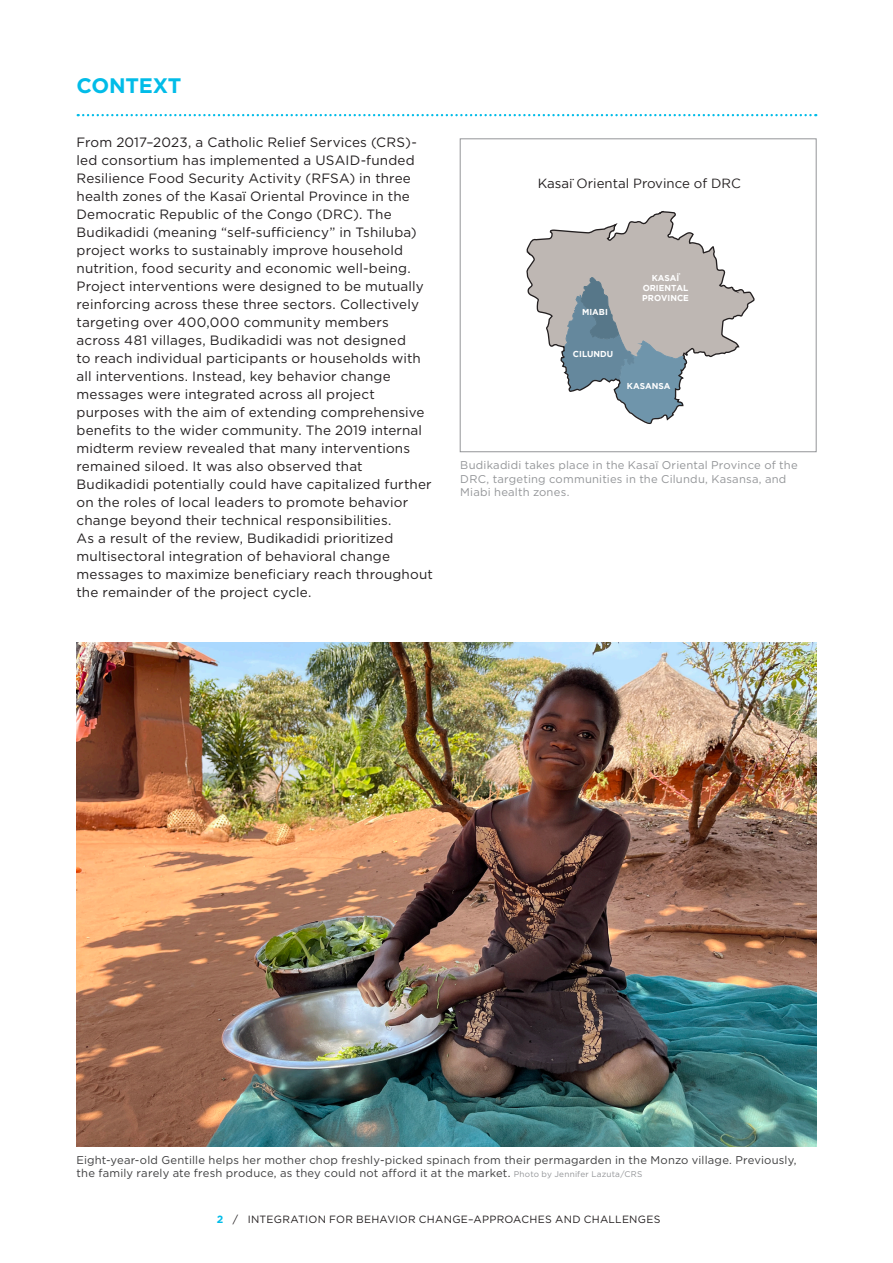
<style>
.page{position:relative;width:893px;height:1263px;background:#fff}
.page>*{position:absolute;margin:0;border:0;box-sizing:border-box;transform-origin:0 0}
.Heading_1{font:700 21px "Gotham";letter-spacing:-.01em;color:#02bce8}
.Body_copy__CRS_Text{font:13.5px/18px "Gotham";letter-spacing:.01em;color:#231f20}
.t1{font:13.2px "Gotham";color:#231f20}
.Nested_style_-_photo_caption___credit{font:11.25px/13.5px "Gotham";letter-spacing:.015em;color:#3e3e3f}
.Nested_style_-_photo_caption___credit-2{font:11.25px/13.5px "Gotham";letter-spacing:.02em;color:#939598}
.t2{font:10.5px "Gotham";letter-spacing:.025em;color:#231f20}
.t3{font:700 8.7px/10.4px "Gotham";color:#fff;text-align:center}
.s1{font-size:8.25px;color:#939598}
.s2{font-weight:700;color:#02bce8}
</style>
<div class="page">
<img style="left:76px;top:114px;width:742px;height:1033px">
<h2 class="Heading_1" style="left:77px;top:72px;width:106px">CONTEXT</h2>
<p class="Body_copy__CRS_Text" style="left:77px;top:133px;width:358px">From 2017–2023, a Catholic Relief Services (CRS)- led consortium has implemented a USAID-funded Resilience Food Security Activity (RFSA) in three health zones of the Kasaï Oriental Province in the Democratic Republic of the Congo (DRC). The Budikadidi (meaning “self-sufficiency” in Tshiluba) project works to sustainably improve household nutrition, food security and economic well-being.<br>Project interventions were designed to be mutually reinforcing across these three sectors. Collectively targeting over 400,000 community members across 481 villages, Budikadidi was not designed<br>to reach individual participants or households with all interventions. Instead, key behavior change messages were integrated across all project purposes with the aim of extending comprehensive benefits to the wider community. The 2019 internal midterm review revealed that many interventions remained siloed. It was also observed that Budikadidi potentially could have capitalized further on the roles of local leaders to promote behavior change beyond their technical responsibilities.<br>As a result of the review, Budikadidi prioritized multisectoral integration of behavioral change messages to maximize beneficiary reach throughout the remainder of the project cycle.</p>
<p class="t1" style="left:538px;top:176px;width:205px">Kasaï Oriental Province of DRC</p>
<p class="t3" style="left:582px;top:306px;width:27px">MIABI</p>
<p class="t3" style="left:573px;top:348px;width:42px">CILUNDU</p>
<p class="t3" style="left:642px;top:272px;width:48px">KASAÏ<br>ORIENTAL<br>PROVINCE</p>
<p class="t3" style="left:627px;top:380px;width:45px">KASANSA</p>
<p class="Nested_style_-_photo_caption___credit-2" style="left:460px;top:458px;width:339px">Budikadidi takes place in the Kasaï Oriental Province of the<br>DRC, targeting communities in the Cilundu, Kasansa, and<br>Miabi health zones.</p>
<p class="Nested_style_-_photo_caption___credit" style="left:77px;top:1153px;width:722px">Eight-year-old Gentille helps her mother chop freshly-picked spinach from their permagarden in the Monzo village. Previously, the family rarely ate fresh produce, as they could not afford it at the market. <span class="s1">Photo by Jennifer Lazuta/CRS</span></p>
<p class="t2" style="left:217px;top:1212px;width:445px"><span class="s2">2</span> / INTEGRATION FOR BEHAVIOR CHANGE–APPROACHES AND CHALLENGES</p>
</div>
